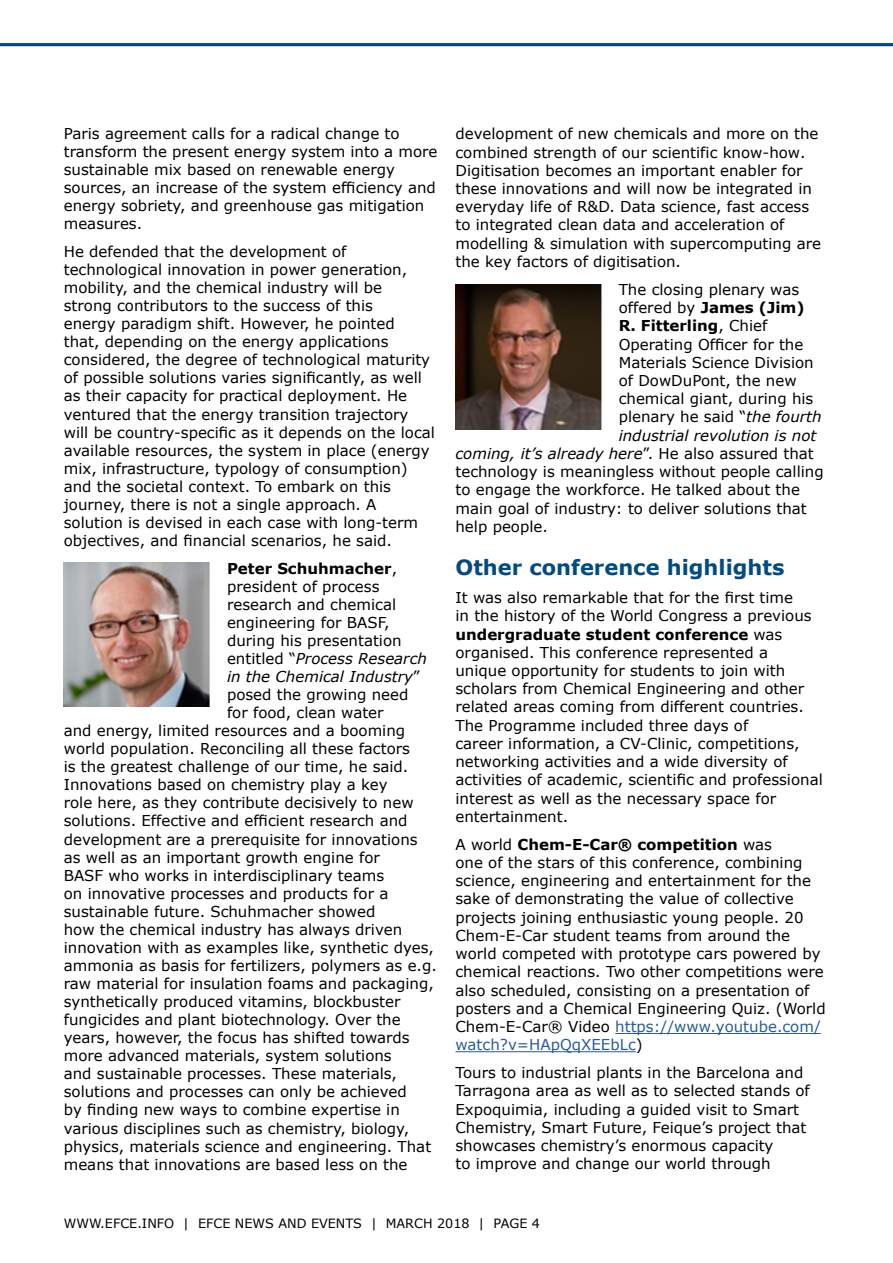
<style>
.page{position:relative;width:893px;height:1263px;background:#fff}
.page>*{position:absolute;margin:0;border:0;box-sizing:border-box;transform-origin:0 0}
.Main_head{font:700 21px "Verdana";color:#024b81}
.body{font:15px/18.3px "Verdana";color:#000}
.body-2{font:italic 15px "Verdana";color:#000}
.body-3{font:700 15px "Verdana";color:#000}
.t1{font:12.75px "Verdana";color:#000}
.s1{font-weight:400}
.s2{font-style:normal}
.s3{font-style:italic}
.s4{font-weight:700}
.s5{color:#275b9b}
</style>
<div class="page">
<hr style="left:0;top:43px;width:893px;height:3px;background:#024b81">
<hr style="left:615px;top:1033px;width:206px;height:1px;background:#275b9b">
<hr style="left:455px;top:1051px;width:181px;height:1px;background:#275b9b">
<img style="left:64px;top:562px;width:145px;height:145px">
<img style="left:455px;top:285px;width:146px;height:144px">
<p class="body" style="left:64px;top:124px;width:375px">Paris agreement calls for a radical change to transform the present energy system into a more sustainable mix based on renewable energy sources, an increase of the system efficiency and energy sobriety, and greenhouse gas mitigation measures.</p>
<p class="body" style="left:64px;top:242px;width:373px">He defended that the development of technological innovation in power generation, mobility, and the chemical industry will be<br>strong contributors to the success of this<br>energy paradigm shift. However, he pointed<br>that, depending on the energy applications considered, the degree of technological maturity of possible solutions varies significantly, as well as their capacity for practical deployment. He ventured that the energy transition trajectory will be country-specific as it depends on the local available resources, the system in place (energy mix, infrastructure, typology of consumption) and the societal context. To embark on this journey, there is not a single approach. A solution is devised in each case with long-term objectives, and financial scenarios, he said.</p>
<p class="body-3" style="left:227px;top:557px;width:172px">Peter Schuhmacher<span class="s1">,</span></p>
<p class="body" style="left:227px;top:577px;width:154px">president of process</p>
<p class="body" style="left:227px;top:595px;width:171px">research and chemical</p>
<p class="body" style="left:227px;top:613px;width:164px">engineering for BASF,</p>
<p class="body" style="left:227px;top:631px;width:176px">during his presentation</p>
<p class="body-2" style="left:227px;top:648px;width:201px"><span class="s2">entitled “</span>Process Research</p>
<p class="body-2" style="left:227px;top:666px;width:194px">in the Chemical Industry<span class="s2">”</span></p>
<p class="body" style="left:227px;top:685px;width:183px">posed the growing need</p>
<p class="body" style="left:227px;top:703px;width:158px">for food, clean water</p>
<p class="body" style="left:64px;top:721px;width:343px">and energy, limited resources and a booming</p>
<p class="body" style="left:64px;top:739px;width:348px">world population. Reconciling all these factors</p>
<p class="body" style="left:64px;top:757px;width:346px">is the greatest challenge of our time, he said.</p>
<p class="body" style="left:64px;top:776px;width:325px">Innovations based on chemistry play a key</p>
<p class="body" style="left:64px;top:794px;width:351px">role here, as they contribute decisively to new</p>
<p class="body" style="left:64px;top:812px;width:345px">solutions. Effective and efficient research and</p>
<p class="body" style="left:64px;top:830px;width:355px">development are a prerequisite for innovations</p>
<p class="body" style="left:64px;top:848px;width:318px">as well as an important growth engine for</p>
<p class="body" style="left:64px;top:866px;width:322px">BASF who works in interdisciplinary teams</p>
<p class="body" style="left:64px;top:884px;width:326px">on innovative processes and products for a</p>
<p class="body" style="left:64px;top:902px;width:313px">sustainable future. Schuhmacher showed</p>
<p class="body" style="left:64px;top:920px;width:340px">how the chemical industry has always driven</p>
<p class="body" style="left:64px;top:938px;width:372px">innovation with as examples like, synthetic dyes,</p>
<p class="body" style="left:64px;top:956px;width:375px">ammonia as basis for fertilizers, polymers as e.g.</p>
<p class="body" style="left:64px;top:974px;width:372px">raw material for insulation foams and packaging,</p>
<p class="body" style="left:64px;top:992px;width:338px">synthetically produced vitamins, blockbuster</p>
<p class="body" style="left:64px;top:1010px;width:338px">fungicides and plant biotechnology. Over the</p>
<p class="body" style="left:64px;top:1028px;width:347px">years, however, the focus has shifted towards</p>
<p class="body" style="left:64px;top:1046px;width:329px">more advanced materials, system solutions</p>
<p class="body" style="left:64px;top:1064px;width:335px">and sustainable processes. These materials,</p>
<p class="body" style="left:64px;top:1083px;width:345px">solutions and processes can only be achieved</p>
<p class="body" style="left:64px;top:1101px;width:338px">by finding new ways to combine expertise in</p>
<p class="body" style="left:64px;top:1119px;width:347px">various disciplines such as chemistry, biology,</p>
<p class="body" style="left:64px;top:1137px;width:369px">physics, materials science and engineering. That</p>
<p class="body" style="left:64px;top:1155px;width:345px">means that innovations are based less on the</p>
<p class="body" style="left:455px;top:125px;width:367px">development of new chemicals and more on the combined strength of our scientific know-how.<br>Digitisation becomes an important enabler for these innovations and will now be integrated in everyday life of R&amp;D. Data science, fast access to integrated clean data and acceleration of modelling &amp; simulation with supercomputing are the key factors of digitisation.</p>
<p class="body" style="left:619px;top:280px;width:182px">The closing plenary was</p>
<p class="body-3" style="left:619px;top:297px;width:187px"><span class="s1">offered by</span> James (Jim)</p>
<p class="body-3" style="left:619px;top:315px;width:150px">R. Fitterling<span class="s1">, Chief</span></p>
<p class="body" style="left:619px;top:335px;width:186px">Operating Officer for the</p>
<p class="body" style="left:619px;top:353px;width:197px">Materials Science Division</p>
<p class="body" style="left:619px;top:371px;width:179px">of DowDuPont, the new</p>
<p class="body" style="left:619px;top:389px;width:196px">chemical giant, during his</p>
<p class="body" style="left:619px;top:408px;width:204px">plenary he said “<span class="s3">the fourth</span></p>
<p class="body-2" style="left:619px;top:425px;width:199px">industrial revolution is not</p>
<p class="body-2" style="left:455px;top:443px;width:360px">coming, it’s already here<span class="s2">”. He also assured that</span></p>
<p class="body" style="left:455px;top:462px;width:370px">technology is meaningless without people calling</p>
<p class="body" style="left:455px;top:481px;width:346px">to engage the workforce. He talked about the</p>
<p class="body" style="left:455px;top:499px;width:353px">main goal of industry: to deliver solutions that</p>
<p class="body" style="left:455px;top:517px;width:94px">help people.</p>
<p class="Main_head" style="left:455px;top:553px;width:331px">Other conference highlights</p>
<p class="body" style="left:455px;top:588px;width:369px">It was also remarkable that for the first time<br>in the history of the World Congress a previous <span class="s4">undergraduate student conference</span> was organised. This conference represented a<br>unique opportunity for students to join with scholars from Chemical Engineering and other related areas coming from different countries.<br>The Programme included three days of<br>career information, a CV-Clinic, competitions, networking activities and a wide diversity of activities of academic, scientific and professional interest as well as the necessary space for entertainment.</p>
<p class="body" style="left:455px;top:835px;width:372px">A world <span class="s4">Chem-E-Car® competition</span> was<br>one of the stars of this conference, combining science, engineering and entertainment for the sake of demonstrating the value of collective projects joining enthusiastic young people. 20<br>Chem-E-Car student teams from around the world competed with prototype cars powered by chemical reactions. Two other competitions were also scheduled, consisting on a presentation of posters and a Chemical Engineering Quiz. (World Chem-E-Car® Video <span class="s5">https://www.youtube.com/ watch?v=HApQqXEEbLc</span>)</p>
<p class="body" style="left:455px;top:1063px;width:356px">Tours to industrial plants in the Barcelona and Tarragona area as well as to selected stands of Expoquimia, including a guided visit to Smart Chemistry, Smart Future, Feique’s project that showcases chemistry’s enormous capacity<br>to improve and change our world through</p>
<p class="t1" style="left:64px;top:1215px;width:478px">WWW.EFCE.INFO | EFCE NEWS AND EVENTS | MARCH 2018 | PAGE 4</p>
</div>
